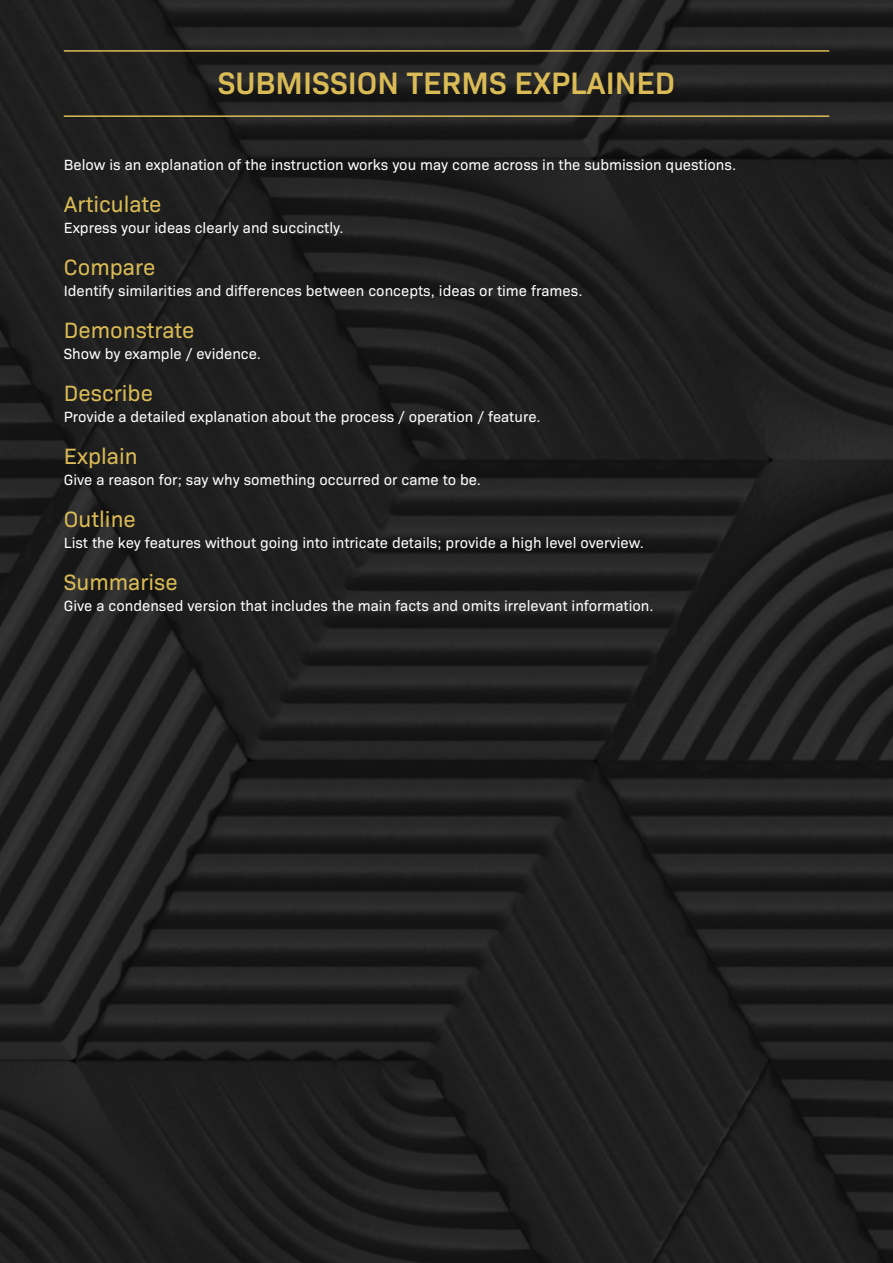
<style>
.page{position:relative;width:893px;height:1263px;background:#fff}
.page>*{position:absolute;margin:0;border:0;box-sizing:border-box;transform-origin:0 0}
.t1{font:600 31.5px "Bio Sans";color:#dabb55}
.t2{font:22.5px "Bio Sans";color:#dabb55}
.t3{font:15px "Bio Sans";color:#fff}
</style>
<div class="page">
<img style="left:0;top:0;width:893px;height:1263px">
<hr style="left:64px;top:50px;width:765px;height:2px;background:#dabb55">
<hr style="left:64px;top:115px;width:765px;height:2px;background:#dabb55">
<h1 class="t1" style="left:218px;top:59px;width:459px">SUBMISSION TERMS EXPLAINED</h1>
<p class="t3" style="left:64px;top:154px;width:674px">Below is an explanation of the instruction works you may come across in the submission questions.</p>
<h2 class="t2" style="left:64px;top:188px;width:99px">Articulate</h2>
<p class="t3" style="left:64px;top:217px;width:281px">Express your ideas clearly and succinctly.</p>
<h2 class="t2" style="left:64px;top:251px;width:93px">Compare</h2>
<p class="t3" style="left:64px;top:280px;width:520px">Identify similarities and differences between concepts, ideas or time frames.</p>
<h2 class="t2" style="left:64px;top:314px;width:132px">Demonstrate</h2>
<p class="t3" style="left:64px;top:343px;width:199px">Show by example / evidence.</p>
<h2 class="t2" style="left:64px;top:377px;width:91px">Describe</h2>
<p class="t3" style="left:64px;top:406px;width:478px">Provide a detailed explanation about the process / operation / feature.</p>
<h2 class="t2" style="left:64px;top:440px;width:75px">Explain</h2>
<p class="t3" style="left:64px;top:469px;width:419px">Give a reason for; say why something occurred or came to be.</p>
<h2 class="t2" style="left:64px;top:503px;width:74px">Outline</h2>
<p class="t3" style="left:64px;top:532px;width:582px">List the key features without going into intricate details; provide a high level overview.</p>
<h2 class="t2" style="left:64px;top:566px;width:115px">Summarise</h2>
<p class="t3" style="left:64px;top:595px;width:591px">Give a condensed version that includes the main facts and omits irrelevant information.</p>
</div>
